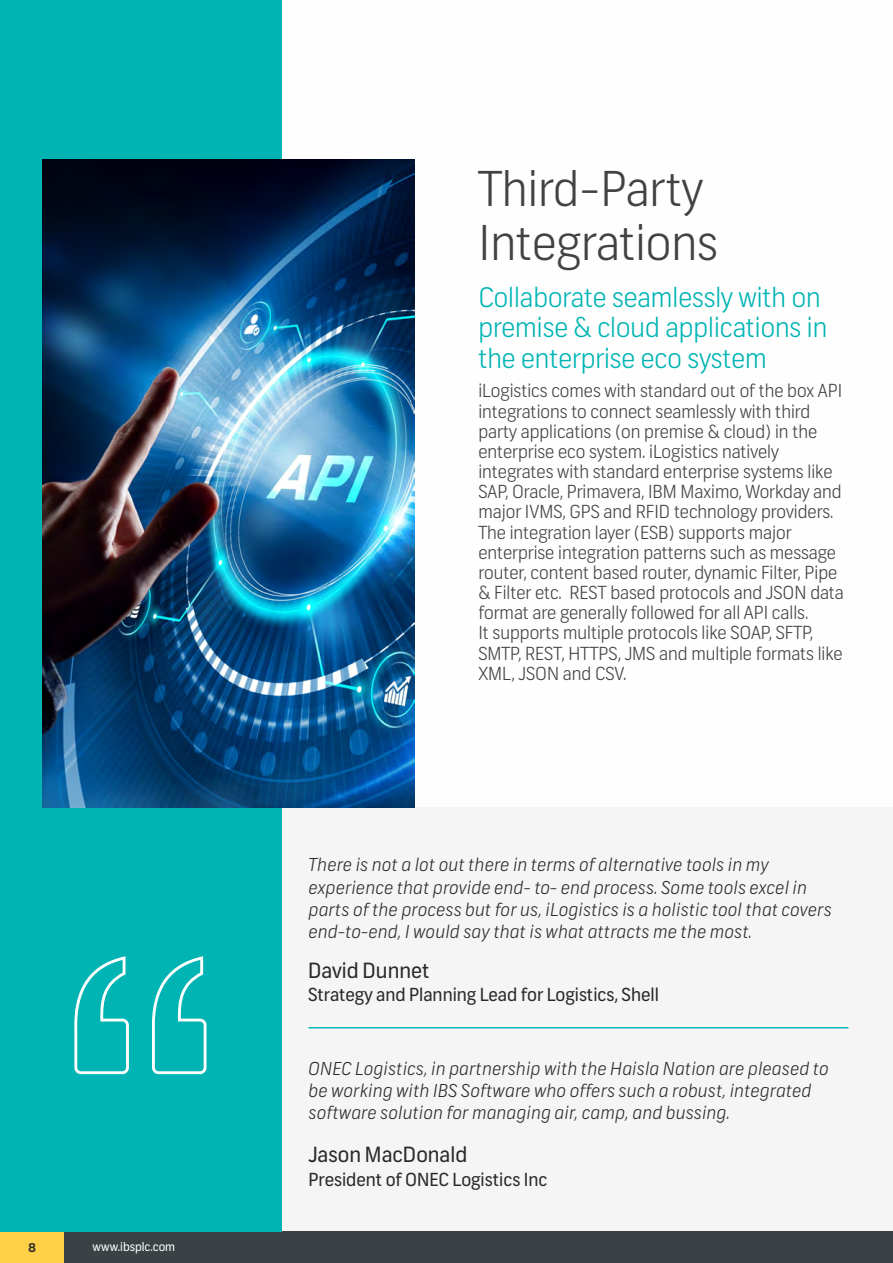
<style>
.page{position:relative;width:893px;height:1263px;background:#fff}
.page>*{position:absolute;margin:0;border:0;box-sizing:border-box;transform-origin:0 0}
.t1{font:300 48px/53.8px "Frank";color:#434242}
.t2{font:300 27px/30.3px "Frank";color:#00b4b4}
.t3{font:21px "Frank";color:#2b2a29}
.t4{font:300 18px/20.1px "Frank";color:#434242}
.t5{font:italic 300 18px/22.4px "Frank";letter-spacing:.015em;color:#2b2a29}
.t6{font:18px "Frank";color:#2b2a29}
.t7{font:12px "Frank";color:#fefefe}
.t8{font:700 12px "Frank";color:#2b2a29}
</style>
<div class="page">
<div style="left:0;top:807px;width:893px;height:456px;background:#f5f5f5"></div>
<div style="left:64px;top:1232px;width:829px;height:31px;background:#3a4245"></div>
<div style="left:0;top:1232px;width:64px;height:31px;background:#fed046"></div>
<div style="left:0;top:0;width:281px;height:1232px;background:#00b4b4"></div>
<img style="left:43px;top:159px;width:372px;height:648px">
<svg style="left:74px;top:956px;width:55px;height:119px"></svg>
<svg style="left:152px;top:956px;width:55px;height:119px"></svg>
<hr style="left:309px;top:1027px;width:539px;height:1px;background:#00b4b4">
<p class="t8" style="left:28px;top:1243px;width:10px">8</p>
<p class="t7" style="left:92px;top:1241px;width:84px">www.ibsplc.com</p>
<h1 class="t1" style="left:478px;top:167px;width:241px">Third-Party<br>Integrations</h1>
<h2 class="t2" style="left:478px;top:285px;width:350px">Collaborate seamlessly with on premise &amp; cloud applications in the enterprise eco system</h2>
<p class="t4" style="left:478px;top:383px;width:367px">iLogistics comes with standard out of the box API integrations to connect seamlessly with third party applications (on premise &amp; cloud) in the enterprise eco system. iLogistics natively integrates with standard enterprise systems like SAP, Oracle, Primavera, IBM Maximo, Workday and major IVMS, GPS and RFID technology providers.<br>The integration layer (ESB) supports major enterprise integration patterns such as message router, content based router, dynamic Filter, Pipe &amp; Filter etc. REST based protocols and JSON data format are generally followed for all API calls.<br>It supports multiple protocols like SOAP, SFTP, SMTP, REST, HTTPS, JMS and multiple formats like XML, JSON and CSV.</p>
<p class="t5" style="left:308px;top:855px;width:525px">There is not a lot out there in terms of alternative tools in my experience that provide end- to- end process. Some tools excel in parts of the process but for us, iLogistics is a holistic tool that covers end-to-end, I would say that is what attracts me the most.</p>
<p class="t3" style="left:308px;top:962px;width:123px">David Dunnet</p>
<p class="t6" style="left:308px;top:987px;width:352px">Strategy and Planning Lead for Logistics, Shell</p>
<p class="t5" style="left:308px;top:1059px;width:522px">ONEC Logistics, in partnership with the Haisla Nation are pleased to be working with IBS Software who offers such a robust, integrated software solution for managing air, camp, and bussing.</p>
<p class="t3" style="left:308px;top:1146px;width:160px">Jason MacDonald</p>
<p class="t6" style="left:308px;top:1172px;width:240px">President of ONEC Logistics Inc</p>
</div>
